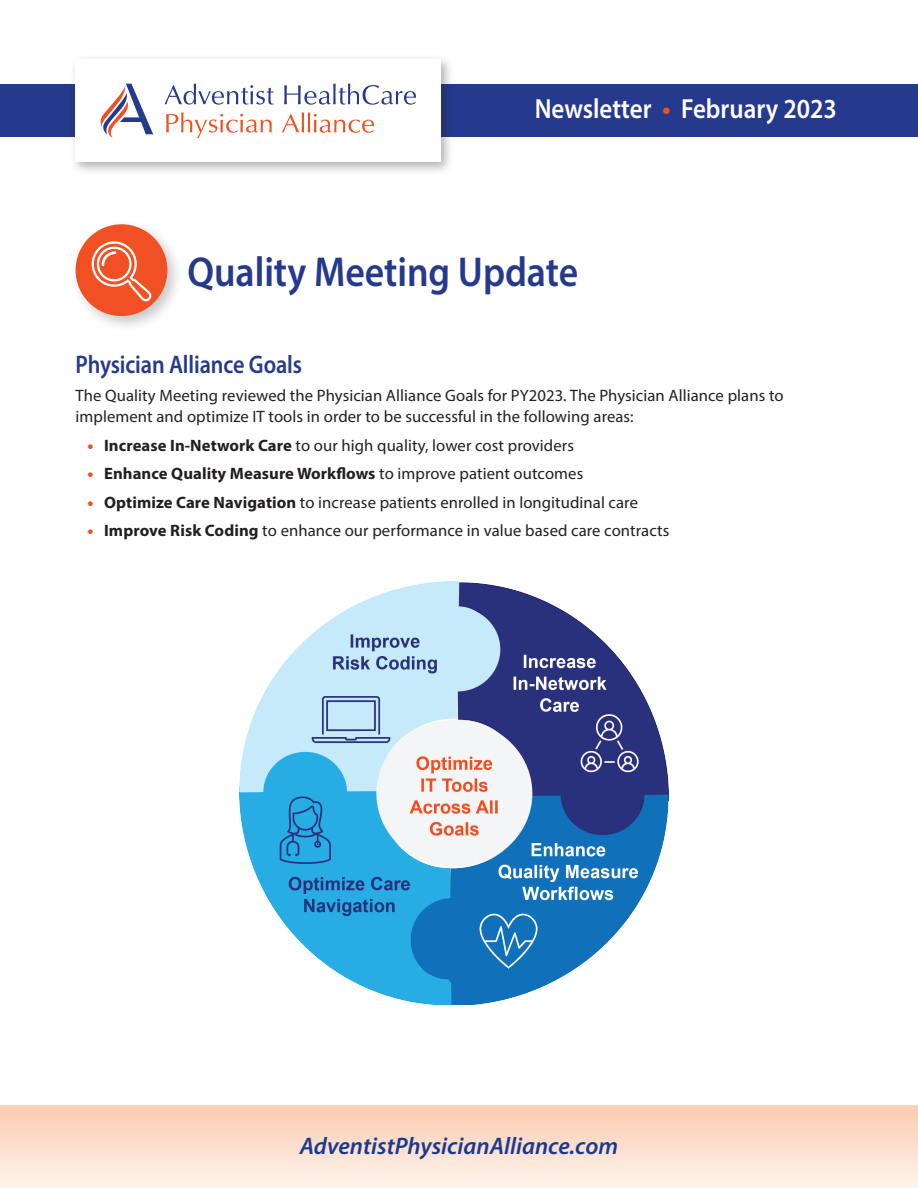
<style>
.page{position:relative;width:918px;height:1188px;background:#fff}
.page>*{position:absolute;margin:0;border:0;box-sizing:border-box;transform-origin:0 0}
.t1{font:600 42px "Myriad Pro";color:#25398d;scale:.9 1}
.t2{font:600 27.75px "Myriad Pro";color:#fff;scale:.9 1}
.t3{font:600 25.5px "Myriad Pro";letter-spacing:-.005em;color:#25398d;scale:.87 1}
.t4{font:italic 600 24px "Myriad Pro";color:#193a8d}
.t5{font:16.5px/21px "Myriad Pro";letter-spacing:.005em;color:#231f20}
.t6{font:700 16.5px "Myriad Pro";letter-spacing:.005em;color:#231f20}
.s1{color:#f05022}
.s2{font-weight:900;color:#f05022}
.s3{font-weight:700}
.s4{font-weight:400}
</style>
<div class="page">
<div style="left:0;top:85px;width:918px;height:52px;background:#25398d"></div>
<div style="left:70px;top:218px;width:114px;height:114px;background:#231f20;opacity:.25"></div>
<div style="left:76px;top:224px;width:91px;height:92px;background:#f05022;border-radius:50%"></div>
<svg style="left:87px;top:237px;width:67px;height:67px"></svg>
<img style="left:240px;top:582px;width:428px;height:423px">
<div style="left:0;top:1106px;width:918px;height:82px;background:linear-gradient(to bottom,#fcccb1,#fef2ec)"></div>
<div style="left:70px;top:54px;width:385px;height:121px;background:#231f20;opacity:.35"></div>
<div style="left:76px;top:60px;width:365px;height:102px;background:#fff"></div>
<svg style="left:165px;top:84px;width:109px;height:21px"></svg>
<svg style="left:284px;top:84px;width:132px;height:21px"></svg>
<svg style="left:101px;top:84px;width:52px;height:54px"></svg>
<svg style="left:166px;top:112px;width:106px;height:26px"></svg>
<svg style="left:282px;top:112px;width:92px;height:21px"></svg>
<h2 class="t2" style="left:535px;top:91px;width:337px">Newsletter <span class="s1">•</span> February 2023</h2>
<h1 class="t1" style="left:188px;top:245px;width:436px">Quality Meeting Update</h1>
<h3 class="t3" style="left:76px;top:348px;width:262px">Physician Alliance Goals</h3>
<p class="t5" style="left:76px;top:385px;width:710px">The Quality Meeting reviewed the Physician Alliance Goals for PY2023. The Physician Alliance plans to implement and optimize IT tools in order to be successful in the following areas:</p>
<p class="t5" style="left:88px;top:435px;width:488px"><span class="s2">•</span> <span class="s3">Increase In-Network Care</span> to our high quality, lower cost providers</p>
<p class="t6" style="left:88px;top:463px;width:497px"><span class="s2">•</span> Enhance Quality Measure Workflows <span class="s4">to improve patient outcomes</span></p>
<p class="t5" style="left:88px;top:492px;width:552px"><span class="s2">•</span> <span class="s3">Optimize Care Navigation</span> to increase patients enrolled in longitudinal care</p>
<p class="t5" style="left:88px;top:520px;width:583px"><span class="s2">•</span> <span class="s3">Improve Risk Coding</span> to enhance our performance in value based care contracts</p>
<h3 class="t4" style="left:300px;top:1131px;width:320px">AdventistPhysicianAlliance.com</h3>
</div>
